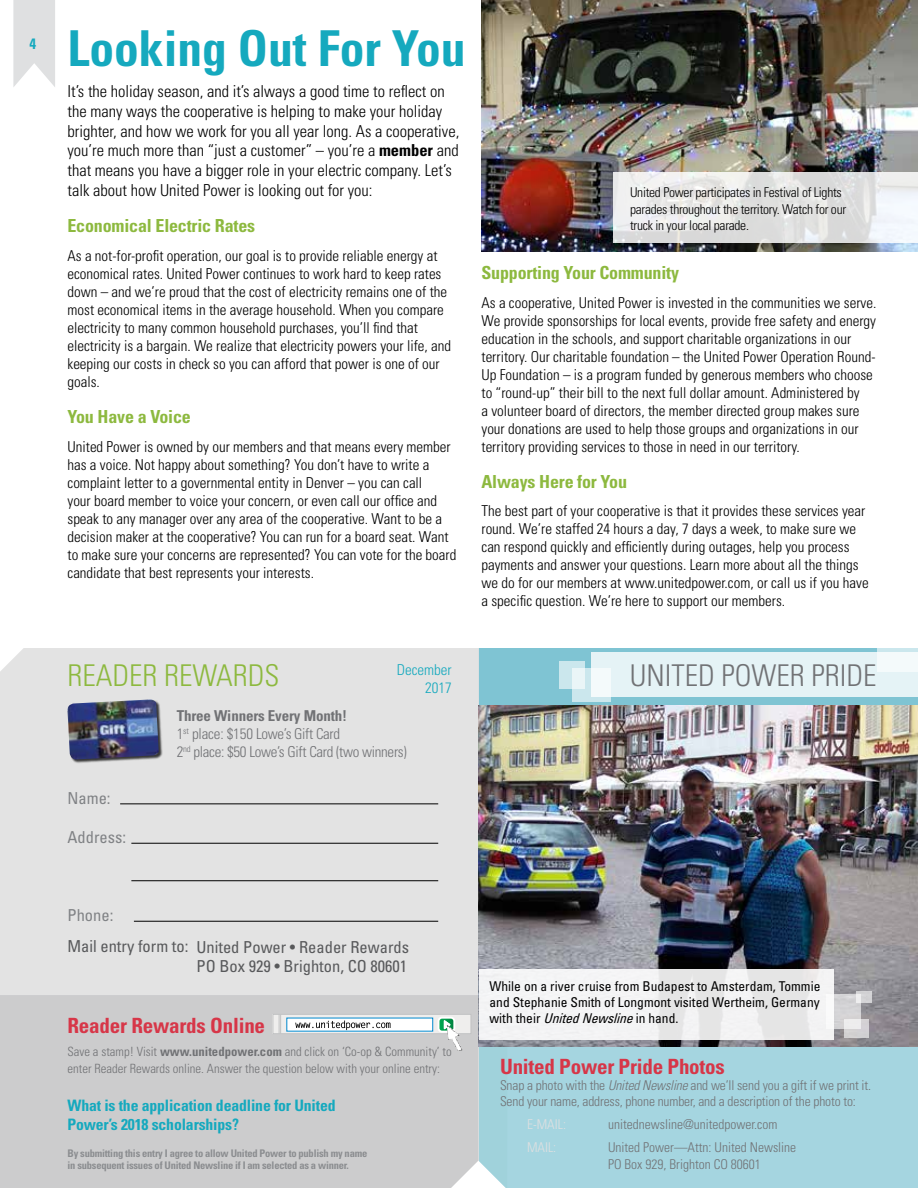
<style>
.page{position:relative;width:918px;height:1188px;background:#fff}
.page>*{position:absolute;margin:0;border:0;box-sizing:border-box;transform-origin:0 0}
.t1{font:700 condensed 49.5px "Univers";color:#15a9be}
.t2{font:300 condensed 30px "Univers";color:#717275}
.t3{font:300 condensed 30px "Univers";color:#8db93f}
.t4{font:700 condensed 21px "Univers";letter-spacing:-.01em;color:#d73648}
.t5{font:700 condensed 18px "Univers";letter-spacing:-.01em;color:#8db93f}
.t6{font:300 condensed 16.5px/19.8px "Univers";color:#000}
.t7{font:condensed 16.5px/19.5px "Univers";color:#58595b}
.t8{font:condensed 16.5px "Univers";color:#808285}
.t9{font:700 condensed 15.75px/18.9px "Univers";letter-spacing:-.01em;color:#15a9be}
.t10{font:300 condensed 15px/18px "Univers";color:#000}
.t11{font:300 condensed 15px/18px "Univers";letter-spacing:-.02em;color:#717275}
.t12{font:300 condensed 15px/18px "Univers";color:#15a9be;text-align:right}
.t13{font:700 condensed 15px "Univers";color:#15a9be}
.t14{font:300 condensed 13.5px/16.2px "Univers";letter-spacing:-.01em;color:#717275}
.t15{font:condensed 13.5px/16.2px "Univers";color:#000;text-align:justify}
.t16{font:300 condensed 13.5px/16.2px "Univers";letter-spacing:-.02em;color:#000}
.t17{font:300 condensed 13.5px "Univers";color:#dfe0e1}
.t18{font:300 condensed 12.75px/16.5px "Univers";color:#717275}
.t19{font:700 condensed 10.5px/12px "Univers";letter-spacing:-.02em;color:#8b8d90}
.s1{font-weight:700}
.s2{font-style:italic}
</style>
<div class="page">
<div style="left:481px;top:648px;width:437px;height:57px;background:#7fc4d3"></div>
<svg style="left:0;top:648px;width:481px;height:540px;background:#dadadb"></svg>
<svg style="left:572px;top:668px;width:38px;height:34px"></svg>
<svg style="left:559px;top:661px;width:25px;height:27px"></svg>
<div style="left:878px;top:648px;width:40px;height:24px;background:#cbe7ed"></div>
<div style="left:591px;top:652px;width:327px;height:45px;background:linear-gradient(to bottom,#e7f4f7,#e6f3f6)"></div>
<div style="left:479px;top:1047px;width:439px;height:141px;background:#a5d5e0"></div>
<svg style="left:451px;top:1161px;width:55px;height:27px"></svg>
<svg style="left:267px;top:1005px;width:206px;height:47px;background:#ccd2d4"></svg>
<hr style="left:120px;top:803px;width:318px;height:1px;background:#000">
<hr style="left:131px;top:843px;width:307px;height:1px;background:#000">
<hr style="left:131px;top:880px;width:307px;height:1px;background:#000">
<hr style="left:134px;top:921px;width:304px;height:1px;background:#000">
<div style="left:68px;top:700px;width:95px;height:64px;background:#000;opacity:.75"></div>
<img style="left:67px;top:699px;width:92px;height:61px">
<img style="left:479px;top:705px;width:439px;height:342px">
<div style="left:479px;top:970px;width:355px;height:70px;background:linear-gradient(to right,#f5f6f7,#e9e9e9)"></div>
<div style="left:844px;top:1020px;width:25px;height:18px;background:#d3d0d3"></div>
<svg style="left:826px;top:994px;width:35px;height:35px"></svg>
<svg style="left:856px;top:991px;width:16px;height:12px"></svg>
<svg style="left:13px;top:0;width:42px;height:87px;background:#e3e4e5"></svg>
<svg style="left:0;top:648px;width:24px;height:24px"></svg>
<img style="left:482px;top:0;width:436px;height:252px">
<svg style="left:614px;top:172px;width:304px;height:70px"></svg>
<p class="t13" style="left:29px;top:35px;width:8px">4</p>
<h1 class="t1" style="left:68px;top:18px;width:400px">Looking Out For You</h1>
<p class="t6" style="left:68px;top:81px;width:393px">It’s the holiday season, and it’s always a good time to reflect on the many ways the cooperative is helping to make your holiday brighter, and how we work for you all year long. As a cooperative, you’re much more than “just a customer” – you’re a <span class="s1">member</span> and that means you have a bigger role in your electric company. Let’s talk about how United Power is looking out for you:</p>
<p class="t5" style="left:68px;top:215px;width:189px">Economical Electric Rates</p>
<p class="t10" style="left:68px;top:246px;width:385px">As a not-for-profit operation, our goal is to provide reliable energy at economical rates. United Power continues to work hard to keep rates down – and we’re proud that the cost of electricity remains one of the most economical items in the average household. When you compare electricity to many common household purchases, you’ll find that electricity is a bargain. We realize that electricity powers your life, and keeping our costs in check so you can afford that power is one of our goals.</p>
<p class="t5" style="left:68px;top:405px;width:125px">You Have a Voice</p>
<p class="t10" style="left:68px;top:437px;width:390px">United Power is owned by our members and that means every member has a voice. Not happy about something? You don’t have to write a complaint letter to a governmental entity in Denver – you can call<br>your board member to voice your concern, or even call our office and speak to any manager over any area of the cooperative. Want to be a decision maker at the cooperative? You can run for a board seat. Want to make sure your concerns are represented? You can vote for the board candidate that best represents your interests.</p>
<p class="t16" style="left:630px;top:184px;width:218px">United Power participates in Festival of Lights parades throughout the territory. Watch for our truck in your local parade.</p>
<p class="t5" style="left:482px;top:261px;width:199px">Supporting Your Community</p>
<p class="t10" style="left:482px;top:293px;width:396px">As a cooperative, United Power is invested in the communities we serve.<br>We provide sponsorships for local events, provide free safety and energy education in the schools, and support charitable organizations in our territory. Our charitable foundation – the United Power Operation Round-Up Foundation – is a program funded by generous members who choose to “round-up” their bill to the next full dollar amount. Administered by<br>a volunteer board of directors, the member directed group makes sure your donations are used to help those groups and organizations in our territory providing services to those in need in our territory.</p>
<p class="t5" style="left:482px;top:470px;width:147px">Always Here for You</p>
<p class="t10" style="left:482px;top:502px;width:389px">The best part of your cooperative is that it provides these services year round. We’re staffed 24 hours a day, 7 days a week, to make sure we can respond quickly and efficiently during outages, help you process payments and answer your questions. Learn more about all the things we do for our members at www.unitedpower.com, or call us if you have a specific question. We’re here to support our members.</p>
<p class="t12" style="left:397px;top:660px;width:56px">December<br>2017</p>
<h2 class="t3" style="left:68px;top:658px;width:214px">READER REWARDS</h2>
<p class="t11" style="left:177px;top:707px;width:232px"><span class="s1">Three Winners Every Month!<br></span>1<sup>st</sup> place: $150 Lowe’s Gift Card<br>2<sup>nd</sup> place: $50 Lowe’s Gift Card (two winners)</p>
<p class="t8" style="left:68px;top:787px;width:45px">Name:</p>
<p class="t8" style="left:68px;top:826px;width:60px">Address:</p>
<h2 class="t2" style="left:630px;top:658px;width:248px">UNITED POWER PRIDE</h2>
<p class="t8" style="left:68px;top:904px;width:47px">Phone:</p>
<p class="t7" style="left:68px;top:936px;width:122px">Mail entry form to:</p>
<p class="t7" style="left:196px;top:937px;width:214px">United Power • Reader Rewards<br>PO Box 929 • Brighton, CO 80601</p>
<h3 class="t4" style="left:68px;top:1012px;width:199px">Reader Rewards Online</h3>
<p class="t18" style="left:68px;top:1043px;width:386px">Save a stamp! Visit <span class="s1">www.unitedpower.com</span> and click on ‘Co-op &amp; Community’ to enter Reader Rewards online. Answer the question below with your online entry:</p>
<p class="t9" style="left:68px;top:1096px;width:270px">What is the application deadline for United<br>Power’s 2018 scholarships?</p>
<p class="t19" style="left:68px;top:1147px;width:301px">By submitting this entry I agree to allow United Power to publish my name in subsequent issues of United Newsline if I am selected as a winner.</p>
<p class="t15" style="left:490px;top:978px;width:332px">While on a river cruise from Budapest to Amsterdam, Tommie and Stephanie Smith of Longmont visited Wertheim, Germany w i t h t h e i r <span class="s2">UnitedNewsline</span>i n h a n d .</p>
<h3 class="t4" style="left:500px;top:1054px;width:226px">United Power Pride Photos</h3>
<p class="t14" style="left:500px;top:1077px;width:373px">Snap a photo with the <span class="s2">United Newsline</span> and we’ll send you a gift if we print it.<br>Send your name, address, phone number, and a description of the photo to:</p>
<p class="t17" style="left:527px;top:1116px;width:41px">E-MAIL:</p>
<p class="t14" style="left:608px;top:1117px;width:171px">unitednewsline@unitedpower.com</p>
<p class="t17" style="left:527px;top:1139px;width:31px">MAIL:</p>
<p class="t14" style="left:608px;top:1139px;width:190px">United Power—Attn: United Newsline<br>PO Box 929, Brighton CO 80601</p>
</div>
